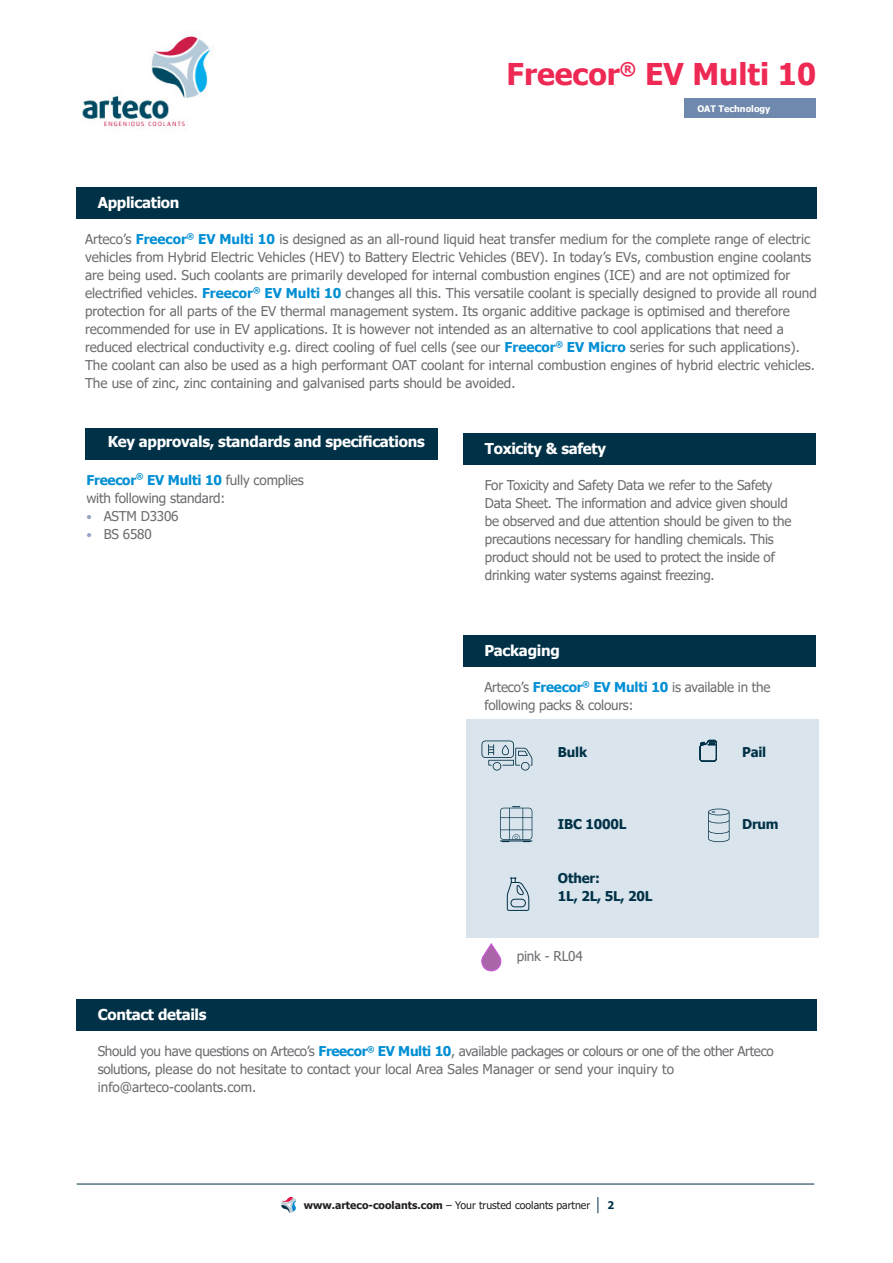
<style>
.page{position:relative;width:893px;height:1263px;background:#fff}
.page>*{position:absolute;margin:0;border:0;box-sizing:border-box;transform-origin:0 0}
.t1{font:700 30px "Tahoma";color:#ee2953}
.Paragraph_Style_1{font:700 15px "Tahoma";letter-spacing:-.02em;color:#fff}
.TEKST{font:13.5px/18px "Tahoma";color:#6c6d70}
.Bullets{font:13.5px/18px "Tahoma";letter-spacing:-.015em;color:#6c6d70}
.TEKST-2{font:700 13.5px/18px "Tahoma";letter-spacing:-.015em;color:#003146}
.Bullets-2{font:700 13.5px "Tahoma";letter-spacing:-.015em;color:#008fd4}
.t2{font:10.5px "Tahoma";color:#231f20}
.t3{font:700 10.5px "Tahoma";color:#003146}
.t4{font:700 9px "Tahoma";color:#fff}
.Bullets-3{font:700 7.8px "Tahoma";color:#008fd4}
.s1{font-weight:700;color:#008fd4}
.s2{font-size:12px;color:#94a5c1}
.s3{font-weight:700}
</style>
<div class="page">
<div style="left:685px;top:98px;width:131px;height:20px;background:#6f88ad"></div>
<img style="left:281px;top:1197px;width:15px;height:16px">
<svg style="left:597px;top:1197px;width:1px;height:16px"></svg>
<hr style="left:77px;top:1184px;width:737px;height:1px;background:#003146">
<img style="left:82px;top:36px;width:129px;height:91px">
<div style="left:77px;top:999px;width:740px;height:31px;background:#003146"></div>
<div style="left:463px;top:636px;width:353px;height:31px;background:#003146"></div>
<div style="left:463px;top:434px;width:353px;height:31px;background:#003146"></div>
<div style="left:77px;top:187px;width:740px;height:31px;background:#003146"></div>
<div style="left:85px;top:428px;width:353px;height:32px;background:#003146"></div>
<div style="left:466px;top:719px;width:353px;height:219px;background:#dae4ed"></div>
<svg style="left:481px;top:740px;width:51px;height:30px"></svg>
<svg style="left:699px;top:740px;width:18px;height:21px"></svg>
<svg style="left:500px;top:806px;width:32px;height:36px"></svg>
<svg style="left:507px;top:877px;width:23px;height:34px"></svg>
<div style="left:511px;top:899px;width:15px;height:8px;border:1px solid #003146;border-radius:4px"></div>
<svg style="left:708px;top:809px;width:21px;height:33px"></svg>
<svg style="left:481px;top:943px;width:21px;height:28px"></svg>
<h1 class="t1" style="left:507px;top:53px;width:311px">Freecor<sup>®</sup> EV Multi 10</h1>
<p class="t4" style="left:697px;top:102px;width:75px">OAT Technology</p>
<p class="Paragraph_Style_1" style="left:98px;top:192px;width:83px">Application</p>
<p class="TEKST" style="left:85px;top:231px;width:733px">Arteco’s <span class="s1">Freecor</span><sup>®</sup> <span class="s1">EV Multi 10</span> is designed as an all-round liquid heat transfer medium for the complete range of electric vehicles from Hybrid Electric Vehicles (HEV) to Battery Electric Vehicles (BEV). In today’s EVs, combustion engine coolants are being used. Such coolants are primarily developed for internal combustion engines (ICE) and are not optimized for electrified vehicles. <span class="s1">Freecor</span><sup>®</sup> <span class="s1">EV Multi 10</span> changes all this. This versatile coolant is specially designed to provide all round protection for all parts of the EV thermal management system. Its organic additive package is optimised and therefore recommended for use in EV applications. It is however not intended as an alternative to cool applications that need a reduced electrical conductivity e.g. direct cooling of fuel cells (see our <span class="s1">Freecor</span><sup>®</sup> <span class="s1">EV Micro</span> series for such applications).<br>The coolant can also be used as a high performant OAT coolant for internal combustion engines of hybrid electric vehicles.<br>The use of zinc, zinc containing and galvanised parts should be avoided.</p>
<p class="Paragraph_Style_1" style="left:108px;top:431px;width:319px">Key approvals, standards and specifications</p>
<p class="Bullets-2" style="left:86px;top:471px;width:51px">Freecor</p>
<p class="Bullets-3" style="left:136px;top:470px;width:9px">®</p>
<p class="Bullets" style="left:86px;top:472px;width:219px;text-indent:61px"><span class="s1">EV Multi 10</span> fully complies with following standard:</p>
<p class="TEKST" style="left:86px;top:508px;width:94px"><span class="s2">•</span> ASTM D3306</p>
<p class="TEKST" style="left:86px;top:526px;width:67px"><span class="s2">•</span> BS 6580</p>
<p class="Paragraph_Style_1" style="left:485px;top:438px;width:123px">Toxicity &amp; safety</p>
<p class="TEKST" style="left:485px;top:477px;width:308px">For Toxicity and Safety Data we refer to the Safety Data Sheet. The information and advice given should be observed and due attention should be given to the precautions necessary for handling chemicals. This</p>
<p class="TEKST" style="left:485px;top:549px;width:292px">product should not be used to protect the inside of drinking water systems against freezing.</p>
<p class="Paragraph_Style_1" style="left:484px;top:639px;width:77px">Packaging</p>
<p class="TEKST" style="left:484px;top:678px;width:288px">Arteco’s <span class="s1">Freecor</span><sup>®</sup> <span class="s1">EV Multi 10</span> is available in the following packs &amp; colours:</p>
<p class="TEKST-2" style="left:558px;top:743px;width:31px">Bulk</p>
<p class="TEKST-2" style="left:558px;top:815px;width:70px">IBC 1000L</p>
<p class="TEKST-2" style="left:558px;top:869px;width:96px">Other:<br>1L, 2L, 5L, 20L</p>
<p class="Bullets" style="left:517px;top:948px;width:67px">pink - RL04</p>
<p class="TEKST-2" style="left:742px;top:743px;width:26px">Pail</p>
<p class="TEKST-2" style="left:742px;top:815px;width:38px">Drum</p>
<p class="Paragraph_Style_1" style="left:98px;top:1004px;width:110px">Contact details</p>
<p class="TEKST" style="left:98px;top:1043px;width:678px">Should you have questions on Arteco’s <span class="s1">Freecor</span><sup>®</sup> <span class="s1">EV Multi 10</span>, available packages or colours or one of the other Arteco solutions, please do not hesitate to contact your local Area Sales Manager or send your inquiry to info@arteco-coolants.com.</p>
<p class="t2" style="left:304px;top:1198px;width:288px"><span class="s3">www.arteco-coolants.com</span> – Your trusted coolants partner</p>
<p class="t3" style="left:607px;top:1197px;width:8px">2</p>
</div>
